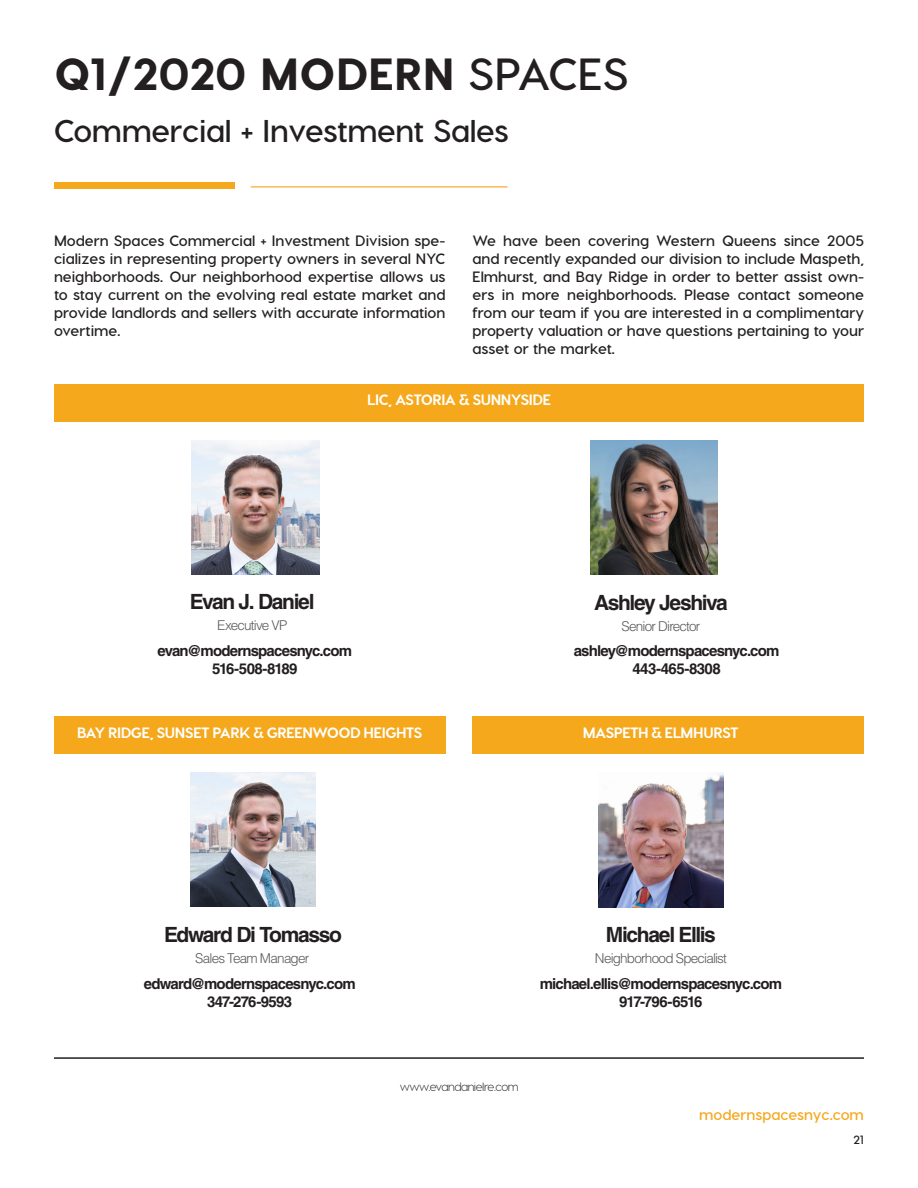
<style>
.page{position:relative;width:918px;height:1188px;background:#fff}
.page>*{position:absolute;margin:0;border:0;box-sizing:border-box;transform-origin:0 0}
.t1{font:800 45px "Visby CF";color:#231f20}
.t2{font:700 31.5px "Visby CF";letter-spacing:-.01em;color:#231f20}
.t3{font:700 21px "Helvetica LT Std";letter-spacing:-.065em;color:#231f20}
.t4{font:700 15px/18px "Visby CF";color:#231f20;text-align:justify}
.t5{font:700 15px "Helvetica LT Std";letter-spacing:-.055em;color:#231f20}
.t6{font:800 15px "Visby CF";letter-spacing:-.035em;color:#fff}
.t7{font:700 15px "Visby CF";color:#f5a81c}
.t8{font:300 13.5px "Helvetica LT Std";letter-spacing:-.06em;color:#59595c}
.t9{font:300 12px "Visby CF";letter-spacing:-.04em;color:#231f20}
.t10{font:700 12px "Visby CF";color:#231f20}
.s1{font-weight:700}
</style>
<div class="page">
<hr style="left:54px;top:1057px;width:810px;height:2px;background:#231f20">
<div style="left:54px;top:183px;width:181px;height:6px;background:#f5a81c"></div>
<hr style="left:251px;top:186px;width:257px;height:2px;background:#f9bb58">
<div style="left:54px;top:384px;width:810px;height:37px;background:#f5a81c"></div>
<img style="left:192px;top:441px;width:127px;height:134px">
<img style="left:590px;top:441px;width:128px;height:134px">
<div style="left:54px;top:716px;width:392px;height:38px;background:#f5a81c"></div>
<div style="left:472px;top:716px;width:392px;height:38px;background:#f5a81c"></div>
<img style="left:191px;top:772px;width:125px;height:135px">
<img style="left:598px;top:773px;width:126px;height:134px">
<p class="t1" style="left:54px;top:45px;width:576px">Q1/2020 MODERN <span class="s1">SPACES</span></p>
<p class="t2" style="left:54px;top:111px;width:456px">Commercial + Investment Sales</p>
<p class="t4" style="left:54px;top:232px;width:393px">Modern Spaces Commercial + Investment Division spe&shy;cializes in representing property owners in several NYC neighborhoods. Our neighborhood expertise allows us to stay current on the evolving real estate market and provide landlords and sellers with accurate information overtime.</p>
<p class="t4" style="left:472px;top:232px;width:393px">We have been covering Western Queens since 2005 and recently expanded our division to include Maspeth, Elmhurst, and Bay Ridge in order to better assist own&shy;ers in more neighborhoods. Please contact someone from our team if you are interested in a complimentary property valuation or have questions pertaining to your asset or the market.</p>
<p class="t6" style="left:367px;top:391px;width:186px">LIC, ASTORIA &amp; SUNNYSIDE</p>
<p class="t3" style="left:190px;top:589px;width:126px">Evan J. Daniel</p>
<p class="t8" style="left:217px;top:617px;width:72px">Executive VP</p>
<p class="t5" style="left:157px;top:642px;width:196px">evan@modernspacesnyc.com</p>
<p class="t5" style="left:212px;top:660px;width:87px">516-508-8189</p>
<p class="t3" style="left:594px;top:589px;width:135px">Ashley Jeshiva</p>
<p class="t8" style="left:622px;top:617px;width:80px">Senior Director</p>
<p class="t5" style="left:574px;top:642px;width:207px">ashley@modernspacesnyc.com</p>
<p class="t5" style="left:632px;top:660px;width:90px">443-465-8308</p>
<p class="t6" style="left:77px;top:723px;width:347px">BAY RIDGE, SUNSET PARK &amp; GREENWOOD HEIGHTS</p>
<p class="t6" style="left:583px;top:723px;width:158px">MASPETH &amp; ELMHURST</p>
<p class="t3" style="left:164px;top:922px;width:180px">Edward Di Tomasso</p>
<p class="t8" style="left:195px;top:950px;width:116px">Sales Team Manager</p>
<p class="t5" style="left:144px;top:974px;width:213px">edward@modernspacesnyc.com</p>
<p class="t5" style="left:207px;top:992px;width:86px">347-276-9593</p>
<p class="t3" style="left:606px;top:922px;width:111px">Michael Ellis</p>
<p class="t8" style="left:595px;top:949px;width:133px">Neighborhood Specialist</p>
<p class="t5" style="left:540px;top:974px;width:244px">michael.ellis@modernspacesnyc.com</p>
<p class="t5" style="left:619px;top:992px;width:85px">917-796-6516</p>
<p class="t9" style="left:400px;top:1080px;width:120px">www.evandanielre.com</p>
<p class="t7" style="left:699px;top:1105px;width:166px">modernspacesnyc.com</p>
<p class="t10" style="left:853px;top:1132px;width:12px">21</p>
</div>
